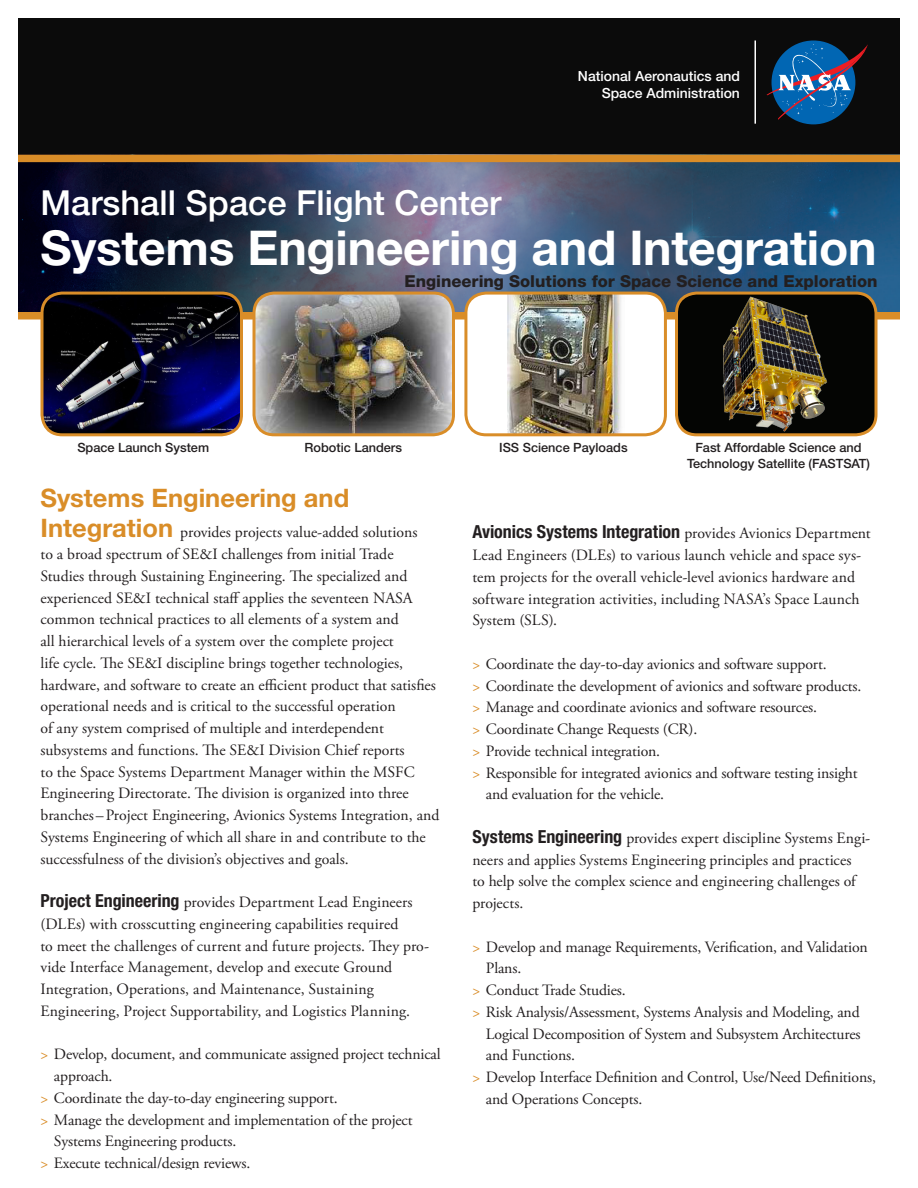
<style>
.page{position:relative;width:918px;height:1188px;background:#fff}
.page>*{position:absolute;margin:0;border:0;box-sizing:border-box;transform-origin:0 0}
.head{font:700 48px "Helvetica Neue LT Std";letter-spacing:-.005em;color:#fff}
.head-2{font:500 34.5px "Helvetica Neue LT Std";color:#fff}
.head-3{font:700 25.5px "Helvetica Neue LT Std";color:#d98d28}
.Body_Text{font:700 condensed 18px "Helvetica Neue LT Std";color:#231f20}
.other_highlight_text{font:800 16.5px "Helvetica Neue LT Std";color:#231f20}
.head-4{font:15.75px/21.8px "Adobe Garamond Pro";letter-spacing:-.005em;color:#231f20}
.Body_Text-2{font:15.75px/21.8px "Adobe Garamond Pro";letter-spacing:.005em;color:#231f20}
.t1{font:500 13.95px "Helvetica Neue LT Std";color:#fff}
.t2{font:500 12.75px/15.8px "Helvetica Neue LT Std";color:#231f20;text-align:center}
.s1{font-family:"Helvetica Neue LT Std";font-weight:700;font-size:25.5px;color:#d98d28}
.s2{font-family:"Helvetica Neue LT Std";font-weight:700;font-stretch:condensed;font-size:18px}
.s3{color:#d98d28}
.s4{font-family:"Adobe Garamond Pro";font-weight:400;font-stretch:normal;font-size:15.75px}
</style>
<div class="page">
<img style="left:18px;top:18px;width:882px;height:419px">
<p class="t1" style="left:578px;top:68px;width:164px">National Aeronautics and</p>
<p class="t1" style="left:602px;top:84px;width:140px">Space Administration</p>
<p class="head-2" style="left:40px;top:182px;width:462px">Marshall Space Flight Center</p>
<p class="head" style="left:40px;top:218px;width:838px">Systems Engineering and Integration</p>
<p class="other_highlight_text" style="left:404px;top:272px;width:475px">Engineering Solutions for Space Science and Exploration</p>
<p class="t2" style="left:77px;top:440px;width:133px">Space Launch System</p>
<p class="t2" style="left:305px;top:440px;width:99px">Robotic Landers</p>
<p class="t2" style="left:499px;top:440px;width:130px">ISS Science Payloads</p>
<p class="t2" style="left:687px;top:440px;width:185px">Fast Affordable Science and<br>Technology Satellite (FASTSAT)</p>
<p class="head-3" style="left:40px;top:482px;width:310px">Systems Engineering and</p>
<p class="head-4" style="left:40px;top:522px;width:400px"><span class="s1">Integration</span> provides projects value-added solutions<br>to a broad spectrum of SE&amp;I challenges from initial Trade Studies through Sustaining Engineering. The specialized and experienced SE&amp;I technical staff applies the seventeen NASA common technical practices to all elements of a system and<br>all hierarchical levels of a system over the complete project<br>life cycle. The SE&amp;I discipline brings together technologies, hardware, and software to create an efficient product that satisfies operational needs and is critical to the successful operation<br>of any system comprised of multiple and interdependent subsystems and functions. The SE&amp;I Division Chief reports<br>to the Space Systems Department Manager within the MSFC Engineering Directorate. The division is organized into three branches –Project Engineering, Avionics Systems Integration, and Systems Engineering of which all share in and contribute to the successfulness of the division’s objectives and goals.</p>
<p class="Body_Text-2" style="left:40px;top:892px;width:390px"><span class="s2">Project Engineering</span> provides Department Lead Engineers (DLEs) with crosscutting engineering capabilities required<br>to meet the challenges of current and future projects. They pro&shy;vide Interface Management, develop and execute Ground Integration, Operations, and Maintenance, Sustaining Engineering, Project Supportability, and Logistics Planning.</p>
<p class="head-4" style="left:54px;top:1044px;width:388px;text-indent:-13px"><span class="s3">&gt;</span> Develop, document, and communicate assigned project technical approach.</p>
<p class="head-4" style="left:40px;top:1088px;width:299px"><span class="s3">&gt;</span> Coordinate the day-to-day engineering support.</p>
<p class="head-4" style="left:54px;top:1109px;width:360px;text-indent:-13px"><span class="s3">&gt;</span> Manage the development and implementation of the project<br>Systems Engineering products.</p>
<p class="head-4" style="left:40px;top:1153px;width:211px"><span class="s3">&gt;</span> Execute technical/design reviews.</p>
<p class="Body_Text" style="left:472px;top:521px;width:400px">Avionics Systems Integration <span class="s4">provides Avionics Department</span></p>
<p class="Body_Text-2" style="left:472px;top:545px;width:390px">Lead Engineers (DLEs) to various launch vehicle and space sys&shy;tem projects for the overall vehicle-level avionics hardware and software integration activities, including NASA’s Space Launch System (SLS).</p>
<p class="head-4" style="left:472px;top:653px;width:356px"><span class="s3">&gt;</span> Coordinate the day-to-day avionics and software support.</p>
<p class="head-4" style="left:472px;top:675px;width:390px"><span class="s3">&gt;</span> Coordinate the development of avionics and software products.</p>
<p class="head-4" style="left:472px;top:697px;width:346px"><span class="s3">&gt;</span> Manage and coordinate avionics and software resources.</p>
<p class="head-4" style="left:472px;top:719px;width:226px"><span class="s3">&gt;</span> Coordinate Change Requests (CR).</p>
<p class="head-4" style="left:472px;top:740px;width:189px"><span class="s3">&gt;</span> Provide technical integration.</p>
<p class="head-4" style="left:486px;top:762px;width:373px;text-indent:-13px"><span class="s3">&gt;</span> Responsible for integrated avionics and software testing insight and evaluation for the vehicle.</p>
<p class="Body_Text-2" style="left:472px;top:827px;width:399px"><span class="s2">Systems Engineering</span> provides expert discipline Systems Engi&shy;neers and applies Systems Engineering principles and practices<br>to help solve the complex science and engineering challenges of projects.</p>
<p class="head-4" style="left:486px;top:936px;width:383px;text-indent:-13px"><span class="s3">&gt;</span> Develop and manage Requirements, Verification, and Validation<br>Plans.</p>
<p class="head-4" style="left:472px;top:980px;width:155px"><span class="s3">&gt;</span> Conduct Trade Studies.</p>
<p class="head-4" style="left:486px;top:1001px;width:376px;text-align:justify;text-indent:-13px"><span class="s3">&gt;</span> Risk Analysis/Assessment, Systems Analysis and Modeling, and Logical Decomposition of System and Subsystem Architectures and Functions.</p>
<p class="head-4" style="left:486px;top:1067px;width:392px;text-indent:-13px"><span class="s3">&gt;</span> Develop Interface Definition and Control, Use/Need Definitions, and Operations Concepts.</p>
</div>
